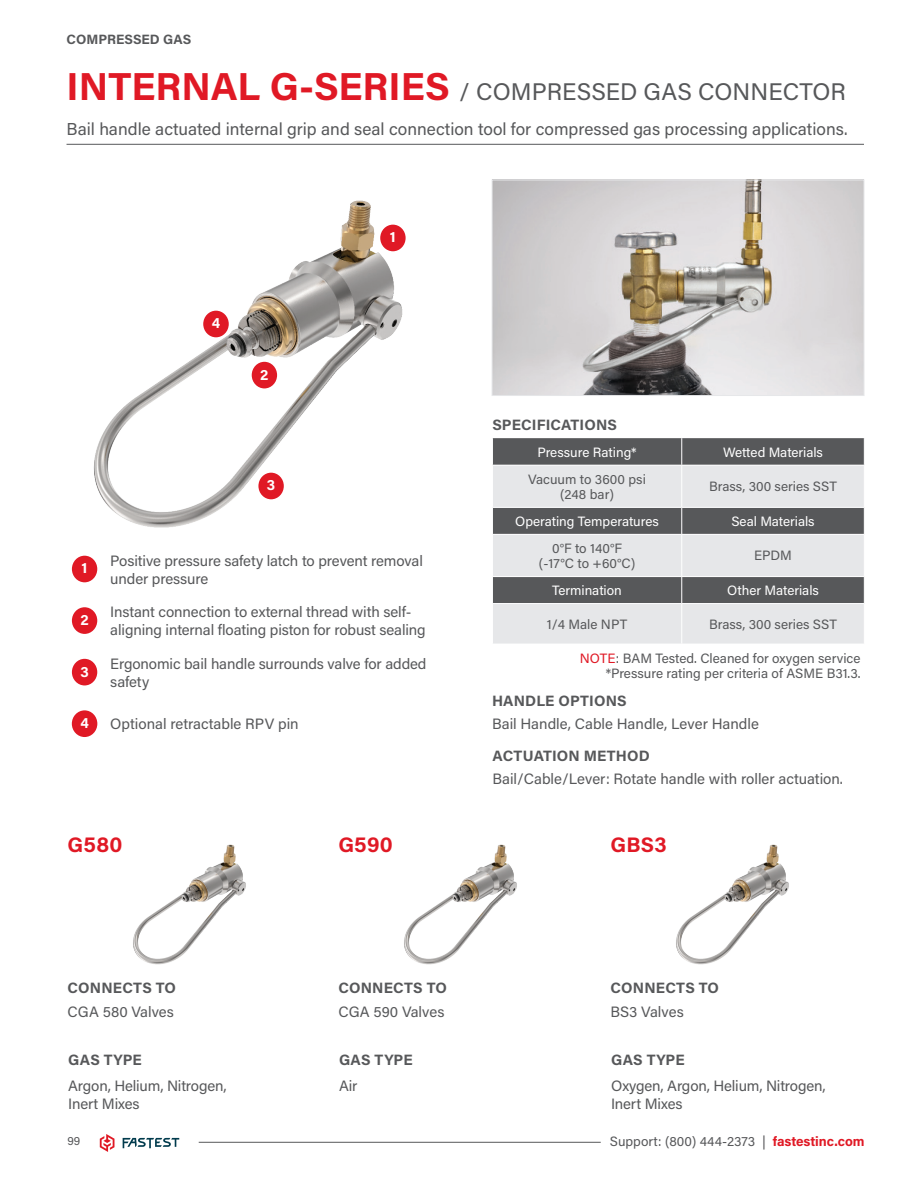
<style>
.page{position:relative;width:918px;height:1188px;background:#fff}
.page>*{position:absolute;margin:0;border:0;box-sizing:border-box;transform-origin:0 0}
.t1{font:24px "Acumin Pro";letter-spacing:.005em;color:#57585a}
.t2{font:700 21px "Acumin Pro";letter-spacing:.01em;color:#e01925}
.t3{font:17.25px "Acumin Pro";color:#57585a}
.Table___Label_body{font:15px/18px "Acumin Pro";letter-spacing:-.01em;color:#57585a}
.t4{font:700 15px "Acumin Pro";letter-spacing:.01em;color:#57585a}
.t5{font:700 15px "Acumin Pro";color:#fff}
.Footnote_copy{font:13.5px "Acumin Pro";color:#57585a}
.Table___Label_body-2{font:13.5px "Acumin Pro";color:#57585a}
.Table___Label_body-3{font:13.5px "Acumin Pro";letter-spacing:-.005em;color:#fff}
.t6{font:700 13.5px "Acumin Pro";color:#57585a}
.t7{font:12px "Acumin Pro";color:#57585a}
.s1{font-weight:700;font-size:39px;color:#e01925}
.s2{color:#e01925}
.s3{font-weight:700;color:#e01925}
</style>
<div class="page">
<img style="left:94px;top:200px;width:311px;height:328px">
<img style="left:494px;top:182px;width:368px;height:212px">
<div style="left:492px;top:180px;width:372px;height:216px;border:1px solid #e6e7e9"></div>
<hr style="left:67px;top:144px;width:797px;height:1px;background:#57585a">
<div style="left:72px;top:556px;width:25px;height:26px;background:#e01925;border-radius:50%"></div>
<div style="left:72px;top:607px;width:25px;height:27px;background:#e01925;border-radius:50%"></div>
<div style="left:72px;top:659px;width:25px;height:26px;background:#e01925;border-radius:50%"></div>
<div style="left:72px;top:710px;width:25px;height:27px;background:#e01925;border-radius:50%"></div>
<svg style="left:493px;top:438px;width:371px;height:27px;background:#5a5b5d"></svg>
<svg style="left:493px;top:466px;width:371px;height:178px;background:#bbbcbe"></svg>
<svg style="left:681px;top:438px;width:1px;height:27px"></svg>
<hr style="left:681px;top:466px;width:1px;height:41px;background:#fff">
<hr style="left:492px;top:507px;width:190px;height:1px;background:#fff">
<hr style="left:682px;top:507px;width:183px;height:1px;background:#fff">
<svg style="left:681px;top:508px;width:1px;height:26px"></svg>
<hr style="left:492px;top:534px;width:190px;height:1px;background:#fff">
<hr style="left:682px;top:534px;width:183px;height:1px;background:#fff">
<hr style="left:681px;top:535px;width:1px;height:41px;background:#fff">
<hr style="left:492px;top:576px;width:190px;height:1px;background:#fff">
<hr style="left:682px;top:576px;width:183px;height:1px;background:#fff">
<svg style="left:681px;top:577px;width:1px;height:26px"></svg>
<hr style="left:492px;top:603px;width:190px;height:1px;background:#fff">
<hr style="left:682px;top:603px;width:183px;height:1px;background:#fff">
<hr style="left:681px;top:604px;width:1px;height:40px;background:#fff">
<div style="left:380px;top:225px;width:26px;height:26px;background:#e01925;border-radius:50%"></div>
<div style="left:252px;top:362px;width:25px;height:26px;background:#e01925;border-radius:50%"></div>
<div style="left:258px;top:473px;width:26px;height:26px;background:#e01925;border-radius:50%"></div>
<div style="left:203px;top:311px;width:26px;height:26px;background:#e01925;border-radius:50%"></div>
<img style="left:133px;top:844px;width:113px;height:121px">
<img style="left:404px;top:844px;width:113px;height:121px">
<img style="left:676px;top:844px;width:113px;height:121px">
<hr style="left:199px;top:1142px;width:402px;height:1px;background:#57585a">
<svg style="left:100px;top:1134px;width:14px;height:18px"></svg>
<svg style="left:123px;top:1138px;width:56px;height:10px"></svg>
<p class="t6" style="left:67px;top:30px;width:126px">COMPRESSED GAS</p>
<p class="t1" style="left:67px;top:75px;width:781px"><span class="s1">INTERNAL G-SERIES</span> / COMPRESSED GAS CONNECTOR</p>
<p class="t3" style="left:67px;top:117px;width:783px">Bail handle actuated internal grip and seal connection tool for compressed gas processing applications.</p>
<p class="t5" style="left:212px;top:313px;width:10px">4</p>
<p class="t5" style="left:260px;top:364px;width:10px">2</p>
<p class="t5" style="left:267px;top:475px;width:10px">3</p>
<p class="t5" style="left:390px;top:227px;width:7px">1</p>
<p class="t5" style="left:82px;top:558px;width:7px">1</p>
<p class="Table___Label_body" style="left:110px;top:551px;width:314px">Positive pressure safety latch to prevent removal under pressure</p>
<p class="t5" style="left:80px;top:609px;width:10px">2</p>
<p class="Table___Label_body" style="left:110px;top:602px;width:317px">Instant connection to external thread with self&shy;aligning internal floating piston for robust sealing</p>
<p class="t5" style="left:80px;top:661px;width:10px">3</p>
<p class="Table___Label_body" style="left:110px;top:654px;width:318px">Ergonomic bail handle surrounds valve for added safety</p>
<p class="t5" style="left:80px;top:712px;width:10px">4</p>
<p class="Table___Label_body" style="left:110px;top:714px;width:190px">Optional retractable RPV pin</p>
<p class="t4" style="left:492px;top:414px;width:126px">SPECIFICATIONS</p>
<p class="Table___Label_body-3" style="left:537px;top:443px;width:101px">Pressure Rating*</p>
<p class="Table___Label_body-3" style="left:723px;top:443px;width:102px">Wetted Materials</p>
<p class="Table___Label_body-2" style="left:528px;top:470px;width:119px">Vacuum to 3600 psi</p>
<p class="Table___Label_body-2" style="left:560px;top:485px;width:56px">(248 bar)</p>
<p class="Table___Label_body-2" style="left:709px;top:477px;width:129px">Brass, 300 series SST</p>
<p class="Table___Label_body-3" style="left:515px;top:512px;width:145px">Operating Temperatures</p>
<p class="Table___Label_body-3" style="left:731px;top:512px;width:85px">Seal Materials</p>
<p class="Table___Label_body-2" style="left:552px;top:539px;width:71px">0°F to 140°F</p>
<p class="Table___Label_body-2" style="left:539px;top:554px;width:98px">(-17°C to +60°C)</p>
<p class="Table___Label_body-2" style="left:754px;top:546px;width:39px">EPDM</p>
<p class="Table___Label_body-3" style="left:552px;top:581px;width:71px">Termination</p>
<p class="Table___Label_body-3" style="left:727px;top:581px;width:93px">Other Materials</p>
<p class="Table___Label_body-2" style="left:547px;top:615px;width:82px">1/4 Male NPT</p>
<p class="Table___Label_body-2" style="left:709px;top:615px;width:129px">Brass, 300 series SST</p>
<p class="Footnote_copy" style="left:580px;top:649px;width:282px"><span class="s2">NOTE</span>: BAM Tested. Cleaned for oxygen service</p>
<p class="Footnote_copy" style="left:606px;top:664px;width:256px">*Pressure rating per criteria of ASME B31.3.</p>
<p class="t4" style="left:492px;top:690px;width:136px">HANDLE OPTIONS</p>
<p class="Table___Label_body" style="left:492px;top:714px;width:268px">Bail Handle, Cable Handle, Lever Handle</p>
<p class="t4" style="left:492px;top:745px;width:159px">ACTUATION METHOD</p>
<p class="Table___Label_body" style="left:492px;top:769px;width:352px">Bail/Cable/Lever: Rotate handle with roller actuation.</p>
<p class="t2" style="left:68px;top:830px;width:56px">G580</p>
<p class="t2" style="left:338px;top:830px;width:56px">G590</p>
<p class="t2" style="left:610px;top:830px;width:58px">GBS3</p>
<p class="t4" style="left:68px;top:978px;width:110px">CONNECTS TO</p>
<p class="Table___Label_body" style="left:68px;top:1002px;width:108px">CGA 580 Valves</p>
<p class="t4" style="left:68px;top:1049px;width:75px">GAS TYPE</p>
<p class="Table___Label_body" style="left:68px;top:1076px;width:160px">Argon, Helium, Nitrogen,</p>
<p class="Table___Label_body" style="left:68px;top:1094px;width:73px">Inert Mixes</p>
<p class="t4" style="left:338px;top:978px;width:110px">CONNECTS TO</p>
<p class="Table___Label_body" style="left:338px;top:1002px;width:108px">CGA 590 Valves</p>
<p class="t4" style="left:339px;top:1049px;width:75px">GAS TYPE</p>
<p class="Table___Label_body" style="left:339px;top:1076px;width:20px">Air</p>
<p class="t4" style="left:610px;top:978px;width:110px">CONNECTS TO</p>
<p class="Table___Label_body" style="left:610px;top:1002px;width:75px">BS3 Valves</p>
<p class="t4" style="left:611px;top:1049px;width:75px">GAS TYPE</p>
<p class="Table___Label_body" style="left:611px;top:1076px;width:216px">Oxygen, Argon, Helium, Nitrogen,<br>Inert Mixes</p>
<p class="t7" style="left:68px;top:1133px;width:14px">99</p>
<p class="Footnote_copy" style="left:610px;top:1132px;width:256px">Support: (800) 444-2373 | <span class="s3">fastestinc.com</span></p>
</div>
